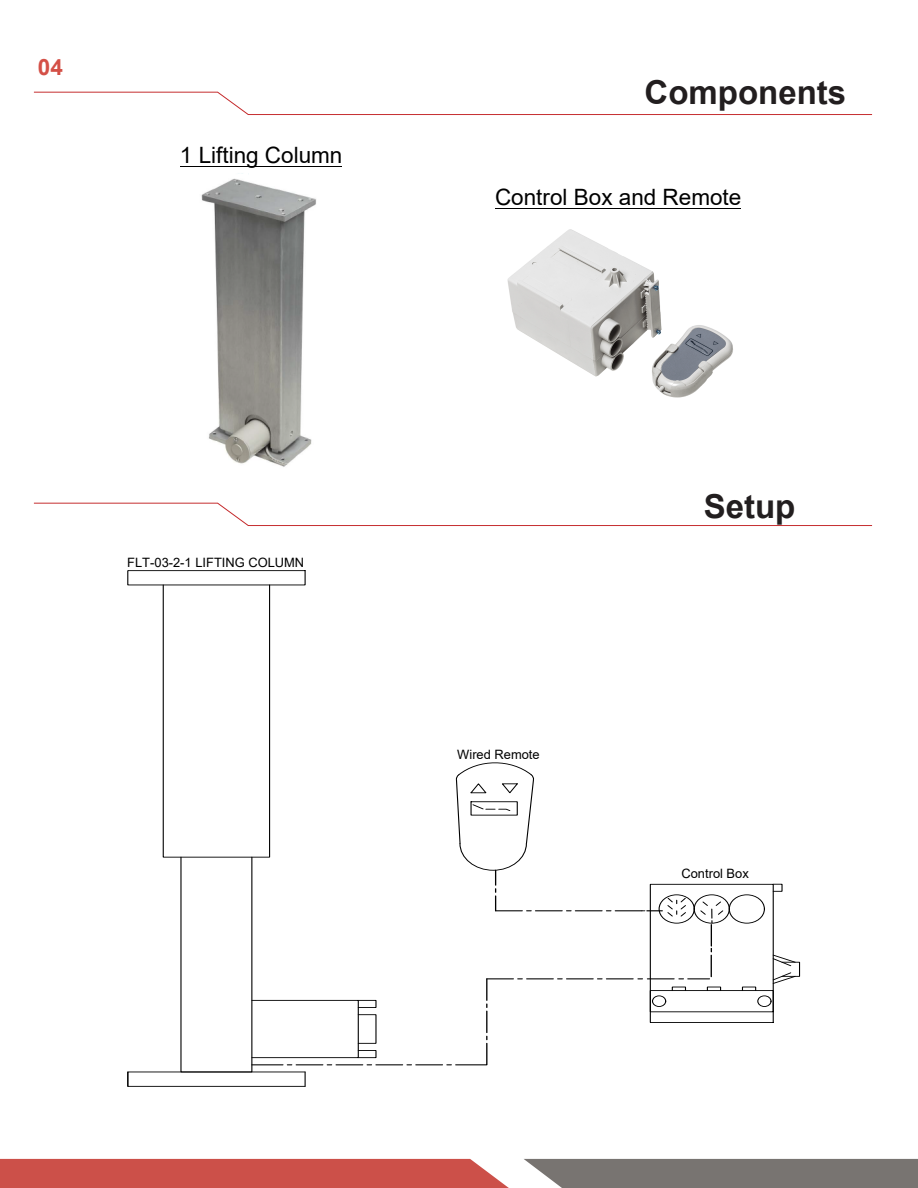
<style>
.page{position:relative;width:918px;height:1188px;background:#fff}
.page>*{position:absolute;margin:0;border:0;box-sizing:border-box;transform-origin:0 0}
.t1{font:700 33px "Arial";color:#221e1f}
.t2{font:700 33px "Arial";color:#221e1f}
.t3{font:22.5px "Arial";color:#000}
.t4{font:700 22.5px "Arial";color:#d45047}
.t5{font:12.9px "Arial";color:#000}
</style>
<div class="page">
<div style="left:127px;top:570px;width:179px;height:15px;border:1px solid #000"></div>
<div style="left:163px;top:585px;width:107px;height:273px;border:1px solid #000"></div>
<div style="left:127px;top:1072px;width:179px;height:15px;border:1px solid #000"></div>
<svg style="left:127px;top:1072px;width:1px;height:14px"></svg>
<div style="left:251px;top:1000px;width:108px;height:58px;border:1px solid #000"></div>
<svg style="left:305px;top:1072px;width:1px;height:14px"></svg>
<hr style="left:252px;top:1064px;width:31px;height:1px;background:#000">
<div style="left:650px;top:884px;width:124px;height:139px;border:1px solid #000"></div>
<div style="left:650px;top:990px;width:124px;height:22px;border:1px solid #000"></div>
<div style="left:694px;top:895px;width:36px;height:28px;border:1px solid #000;border-radius:50%"></div>
<div style="left:729px;top:895px;width:36px;height:28px;border:1px solid #000;border-radius:50%"></div>
<div style="left:742px;top:987px;width:14px;height:4px;border:1px solid #000"></div>
<div style="left:758px;top:996px;width:13px;height:11px;border:1px solid #000;border-radius:50%"></div>
<div style="left:773px;top:884px;width:9px;height:8px;border:1px solid #000"></div>
<div style="left:782px;top:962px;width:18px;height:15px;border:1px solid #000"></div>
<svg style="left:772px;top:954px;width:24px;height:12px"></svg>
<svg style="left:772px;top:972px;width:24px;height:12px"></svg>
<svg style="left:287px;top:762px;width:437px;height:304px"></svg>
<img style="left:201px;top:173px;width:115px;height:294px">
<hr style="left:180px;top:166px;width:162px;height:1px;background:#000">
<hr style="left:496px;top:208px;width:245px;height:1px;background:#000">
<img style="left:507px;top:229px;width:226px;height:169px">
<svg style="left:33px;top:91px;width:840px;height:24px"></svg>
<svg style="left:33px;top:502px;width:840px;height:24px"></svg>
<svg style="left:0;top:1159px;width:918px;height:29px;background:#ac6863"></svg>
<h2 class="t4" style="left:38px;top:52px;width:27px">04</h2>
<h2 class="t3" style="left:180px;top:140px;width:164px">1 Lifting Column</h2>
<p class="t5" style="left:127px;top:554px;width:179px">FLT-03-2-1 LIFTING COLUMN</p>
<h1 class="t1" style="left:645px;top:69px;width:203px">Components</h1>
<h2 class="t3" style="left:495px;top:182px;width:248px">Control Box and Remote</h2>
<p class="t5" style="left:457px;top:745px;width:84px">Wired Remote</p>
<h1 class="t2" style="left:704px;top:484px;width:93px">Setup</h1>
<p class="t5" style="left:681px;top:864px;width:69px">Control Box</p>
</div>
